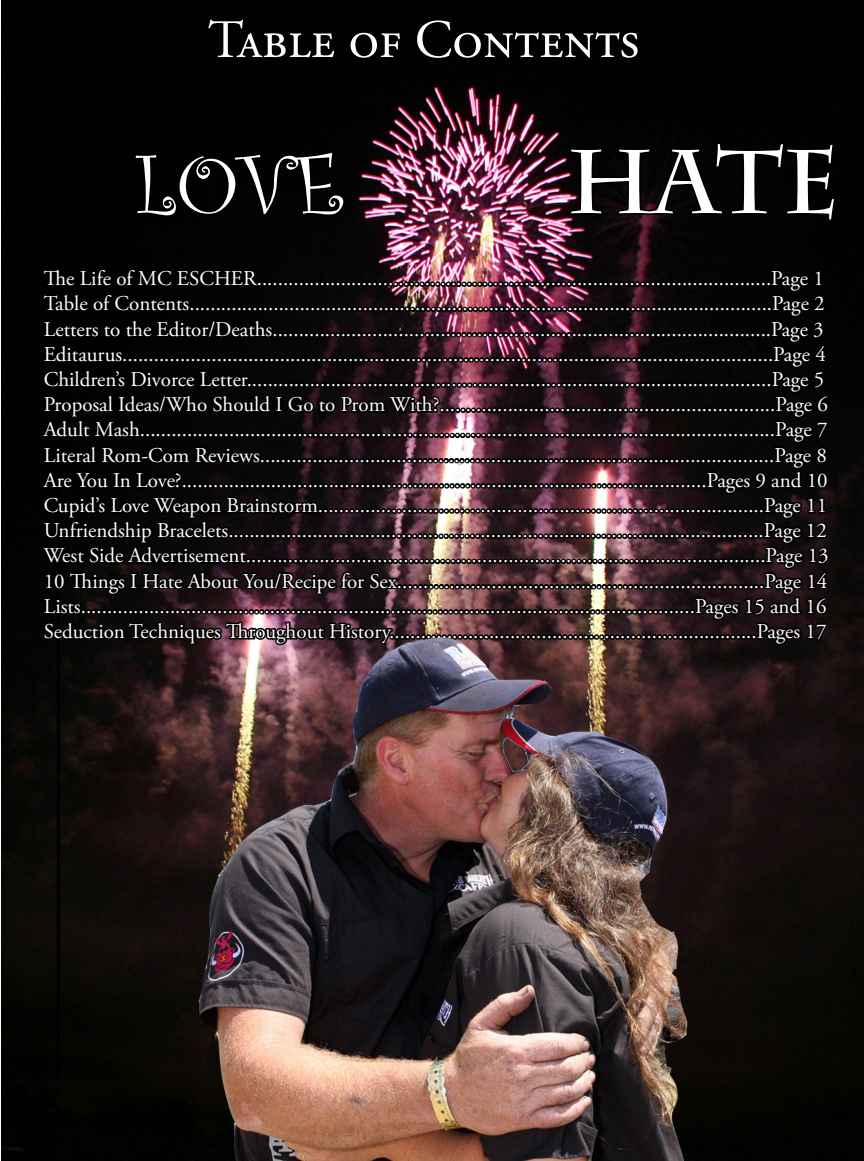
<style>
.page{position:relative;width:864px;height:1161px;background:#fff}
.page>*{position:absolute;margin:0;border:0;box-sizing:border-box;transform-origin:0 0}
.t1{font:90px "Curlz";color:#fff}
.t2{font:700 90px "Charlemagne Std";color:#fff}
.t3{font:54px "Adobe Garamond Pro";color:#fff}
.t4{font:21px/25.2px "Adobe Garamond Pro";letter-spacing:-.005em;color:#fff}
</style>
<div class="page">
<img style="left:1px;top:0;width:863px;height:1161px">
<hr style="left:57px;top:94px;width:3px;height:986px;background:#000">
<img style="left:40px;top:103px;width:798px;height:708px">
<img style="left:199px;top:630px;width:521px;height:531px">
<h2 class="t3" style="left:208px;top:7px;width:433px">Table of Contents</h2>
<h1 class="t1" style="left:135px;top:121px;width:209px">LOVE</h1>
<h1 class="t2" style="left:567px;top:130px;width:275px">Hate</h1>
<p class="t4" style="left:44px;top:267px;width:786px">The Life of MC ESCHER..................................................................................................Page 1<br>Table of Contents...............................................................................................................Page 2<br>Letters to the Editor/Deaths...............................................................................................Page 3<br>Editaurus............................................................................................................................Page 4<br>Children’s Divorce Letter....................................................................................................Page 5<br>Proposal Ideas/Who Should I Go to Prom With?................................................................Page 6<br>Adult Mash.........................................................................................................................Page 7<br>Literal Rom-Com Reviews..................................................................................................Page 8<br>Are You In Love?....................................................................................................Pages 9 and 10<br>Cupid’s Love Weapon Brainstorm.....................................................................................Page 11<br>Unfriendship Bracelets......................................................................................................Page 12<br>West Side Advertisement...................................................................................................Page 13<br>10 Things I Hate About You/Recipe for Sex......................................................................Page 14<br>Lists.....................................................................................................................Pages 15 and 16<br>Seduction Techniques Throughout History......................................................................Pages 17</p>
</div>
